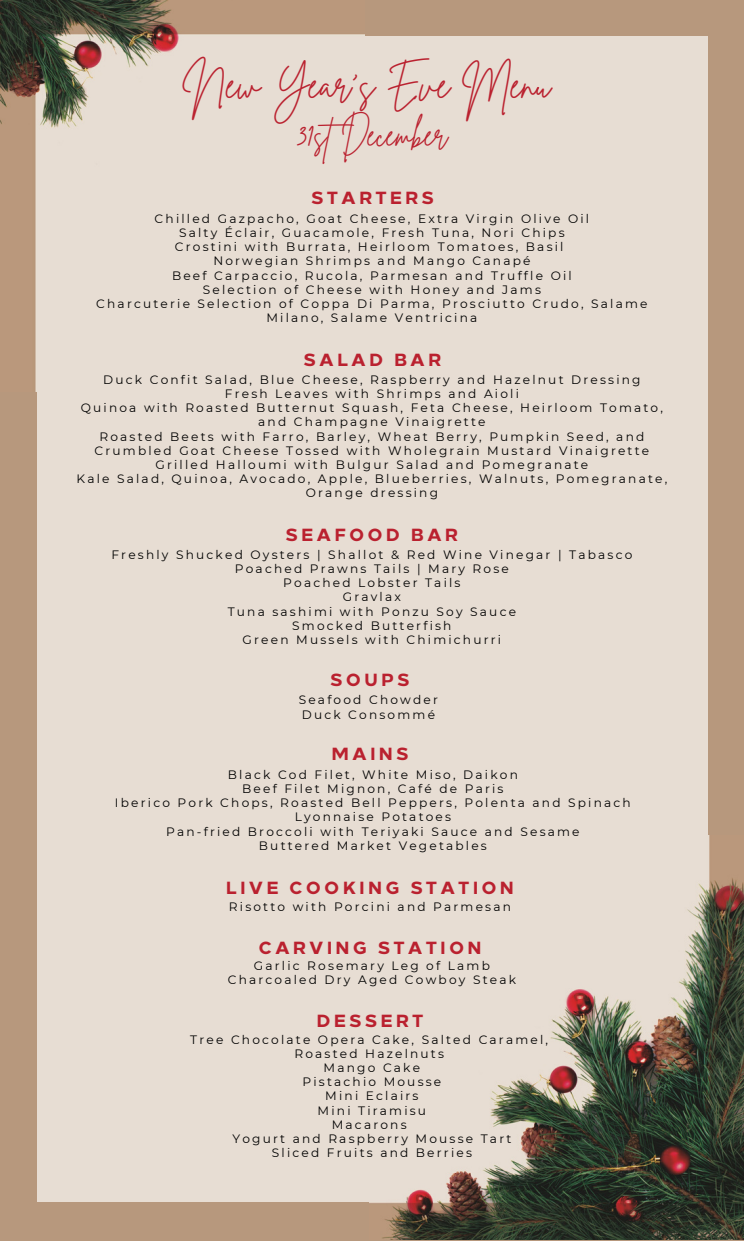
<style>
.page{position:relative;width:744px;height:1241px;background:#fff}
.page>*{position:absolute;margin:0;border:0;box-sizing:border-box;transform-origin:0 0}
.t1{font:39.2px "Brittany Signature";color:#ba212f}
.t2{font:32.2px "Brittany Signature";color:#ba212f}
.t3{font:800 17.5px "Loew Two Zero";letter-spacing:.18em;color:#ba212f}
.t4{font:12.25px/14.2px "Montserrat";letter-spacing:.18em;color:#000;text-align:center}
</style>
<div class="page">
<div style="left:0;top:0;width:744px;height:1240px;background:#e7ddd3"></div>
<div style="left:0;top:1202px;width:744px;height:38px;background:#b7987d"></div>
<div style="left:0;top:6px;width:36px;height:1234px;background:#b7987d"></div>
<div style="left:0;top:0;width:744px;height:36px;background:#b7987d"></div>
<img style="left:1px;top:0;width:363px;height:391px">
<div style="left:708px;top:0;width:36px;height:1077px;background:#b7987d"></div>
<img style="left:370px;top:835px;width:373px;height:404px">
<h1 class="t1" style="left:183px;top:60px;width:369px">New Year's Eve Menu</h1>
<h2 class="t2" style="left:298px;top:114px;width:151px">31stDecember</h2>
<h3 class="t3" style="left:311px;top:184px;width:124px">STARTERS</h3>
<p class="t4" style="left:96px;top:211px;width:553px">Chilled Gazpacho, Goat Cheese, Extra Virgin Olive Oil<br>Salty Éclair, Guacamole, Fresh Tuna, Nori Chips<br>Crostini with Burrata, Heirloom Tomatoes, Basil<br>Norwegian Shrimps and Mango Canapé<br>Beef Carpaccio, Rucola, Parmesan and Truffle Oil<br>Selection of Cheese with Honey and Jams<br>Charcuterie Selection of Coppa Di Parma, Prosciutto Crudo, Salame Milano, Salame Ventricina</p>
<h3 class="t3" style="left:304px;top:345px;width:139px">SALAD BAR</h3>
<p class="t4" style="left:77px;top:372px;width:592px">Duck Confit Salad, Blue Cheese, Raspberry and Hazelnut Dressing<br>Fresh Leaves with Shrimps and Aioli<br>Quinoa with Roasted Butternut Squash, Feta Cheese, Heirloom Tomato, and Champagne Vinaigrette<br>Roasted Beets with Farro, Barley, Wheat Berry, Pumpkin Seed, and Crumbled Goat Cheese Tossed with Wholegrain Mustard Vinaigrette Grilled Halloumi with Bulgur Salad and Pomegranate<br>Kale Salad, Quinoa, Avocado, Apple, Blueberries, Walnuts, Pomegranate, Orange dressing</p>
<h3 class="t3" style="left:286px;top:520px;width:174px">SEAFOOD BAR</h3>
<p class="t4" style="left:111px;top:547px;width:522px">Freshly Shucked Oysters | Shallot &amp; Red Wine Vinegar | Tabasco<br>Poached Prawns Tails | Mary Rose<br>Poached Lobster Tails<br>Gravlax<br>Tuna sashimi with Ponzu Soy Sauce<br>Smocked Butterfish<br>Green Mussels with Chimichurri</p>
<h3 class="t3" style="left:330px;top:665px;width:81px">SOUPS</h3>
<p class="t4" style="left:299px;top:692px;width:141px;text-align:left">Seafood Chowder<br>Duck Consommé</p>
<h3 class="t3" style="left:331px;top:739px;width:79px">MAINS</h3>
<p class="t4" style="left:115px;top:767px;width:517px">Black Cod Filet, White Miso, Daikon<br>Beef Filet Mignon, Café de Paris<br>Iberico Pork Chops, Roasted Bell Peppers, Polenta and Spinach Lyonnaise Potatoes<br>Pan-fried Broccoli with Teriyaki Sauce and Sesame<br>Buttered Market Vegetables</p>
<h3 class="t3" style="left:226px;top:873px;width:290px">LIVE COOKING STATION</h3>
<p class="t4" style="left:229px;top:899px;width:284px">Risotto with Porcini and Parmesan</p>
<h3 class="t3" style="left:258px;top:933px;width:225px">CARVING STATION</h3>
<p class="t4" style="left:228px;top:958px;width:290px">Garlic Rosemary Leg of Lamb<br>Charcoaled Dry Aged Cowboy Steak</p>
<h3 class="t3" style="left:317px;top:1005px;width:108px">DESSERT</h3>
<p class="t4" style="left:190px;top:1031px;width:359px">Tree Chocolate Opera Cake, Salted Caramel,<br>Roasted Hazelnuts<br>Mango Cake<br>Pistachio Mousse<br>Mini Eclairs<br>Mini Tiramisu<br>Macarons<br>Yogurt and Raspberry Mousse Tart<br>Sliced Fruits and Berries</p>
</div>
